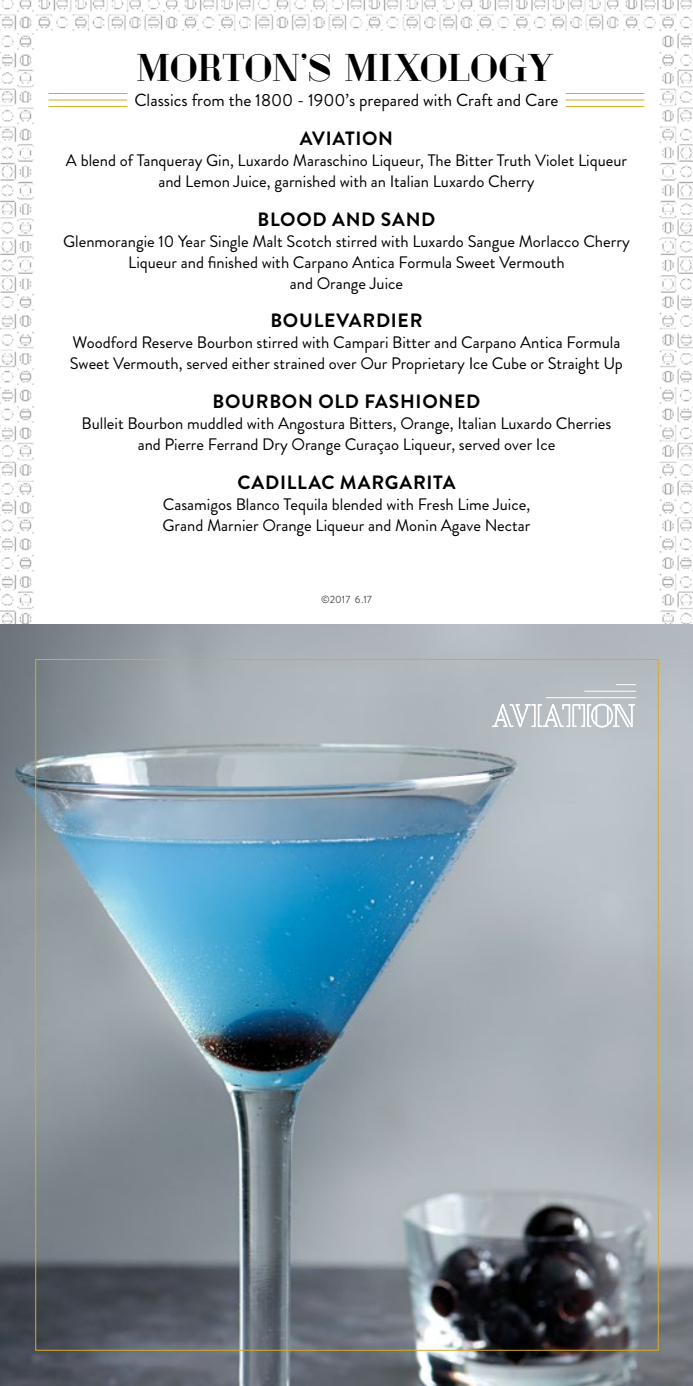
<style>
.page{position:relative;width:693px;height:1386px;background:#fff}
.page>*{position:absolute;margin:0;border:0;box-sizing:border-box;transform-origin:0 0}
.t1{font:38.5px "London Fill";color:#000}
.t2{font:700 19.25px "Brandon Grotesque";letter-spacing:.04em;color:#000}
.t3{font:17.5px "Brandon Grotesque";color:#000}
.t4{font:16.62px/21px "Brandon Grotesque";color:#000;text-align:center}
.t5{font:10.5px "Brandon Grotesque";letter-spacing:.01em;color:#4d4d4f}
</style>
<div class="page">
<img style="left:0;top:0;width:693px;height:624px">
<img style="left:0;top:624px;width:693px;height:762px">
<svg style="left:492px;top:704px;width:143px;height:24px"></svg>
<svg style="left:616px;top:684px;width:20px;height:1px"></svg>
<hr style="left:546px;top:697px;width:90px;height:1px;background:#fff">
<hr style="left:584px;top:691px;width:52px;height:1px;background:#fff">
<hr style="left:49px;top:93px;width:78px;height:1px;background:#d8aa29">
<hr style="left:49px;top:106px;width:78px;height:1px;background:#d8aa29">
<hr style="left:49px;top:100px;width:78px;height:1px;background:#d8aa29">
<hr style="left:566px;top:93px;width:78px;height:1px;background:#d8aa29">
<hr style="left:566px;top:106px;width:78px;height:1px;background:#d8aa29">
<hr style="left:566px;top:100px;width:78px;height:1px;background:#d8aa29">
<h1 class="t1" style="left:138px;top:47px;width:419px">MORTON’S MIXOLOGY</h1>
<p class="t3" style="left:134px;top:88px;width:426px">Classics from the 1800 - 1900’s prepared with Craft and Care</p>
<p class="t2" style="left:300px;top:125px;width:95px">AVIATION</p>
<p class="t4" style="left:66px;top:150px;width:563px">A blend of Tanqueray Gin, Luxardo Maraschino Liqueur, The Bitter Truth Violet Liqueur and Lemon Juice, garnished with an Italian Luxardo Cherry</p>
<p class="t2" style="left:257px;top:206px;width:180px">BLOOD AND SAND</p>
<p class="t4" style="left:63px;top:231px;width:568px">Glenmorangie 10 Year Single Malt Scotch stirred with Luxardo Sangue Morlacco Cherry<br>Liqueur and finished with Carpano Antica Formula Sweet Vermouth<br>and Orange Juice</p>
<p class="t2" style="left:270px;top:307px;width:154px">BOULEVARDIER</p>
<p class="t4" style="left:70px;top:332px;width:555px;text-align:left">Woodford Reserve Bourbon stirred with Campari Bitter and Carpano Antica Formula<br>Sweet Vermouth, served either strained over Our Proprietary Ice Cube or Straight Up</p>
<p class="t2" style="left:212px;top:388px;width:269px">BOURBON OLD FASHIONED</p>
<p class="t4" style="left:82px;top:413px;width:531px">Bulleit Bourbon muddled with Angostura Bitters, Orange, Italian Luxardo Cherries and Pierre Ferrand Dry Orange Curaçao Liqueur, served over Ice</p>
<p class="t2" style="left:237px;top:469px;width:220px">CADILLAC MARGARITA</p>
<p class="t4" style="left:163px;top:494px;width:369px;text-align:left">Casamigos Blanco Tequila blended with Fresh Lime Juice,<br>Grand Marnier Orange Liqueur and Monin Agave Nectar</p>
<p class="t5" style="left:321px;top:592px;width:52px">©2017 6.17</p>
</div>
